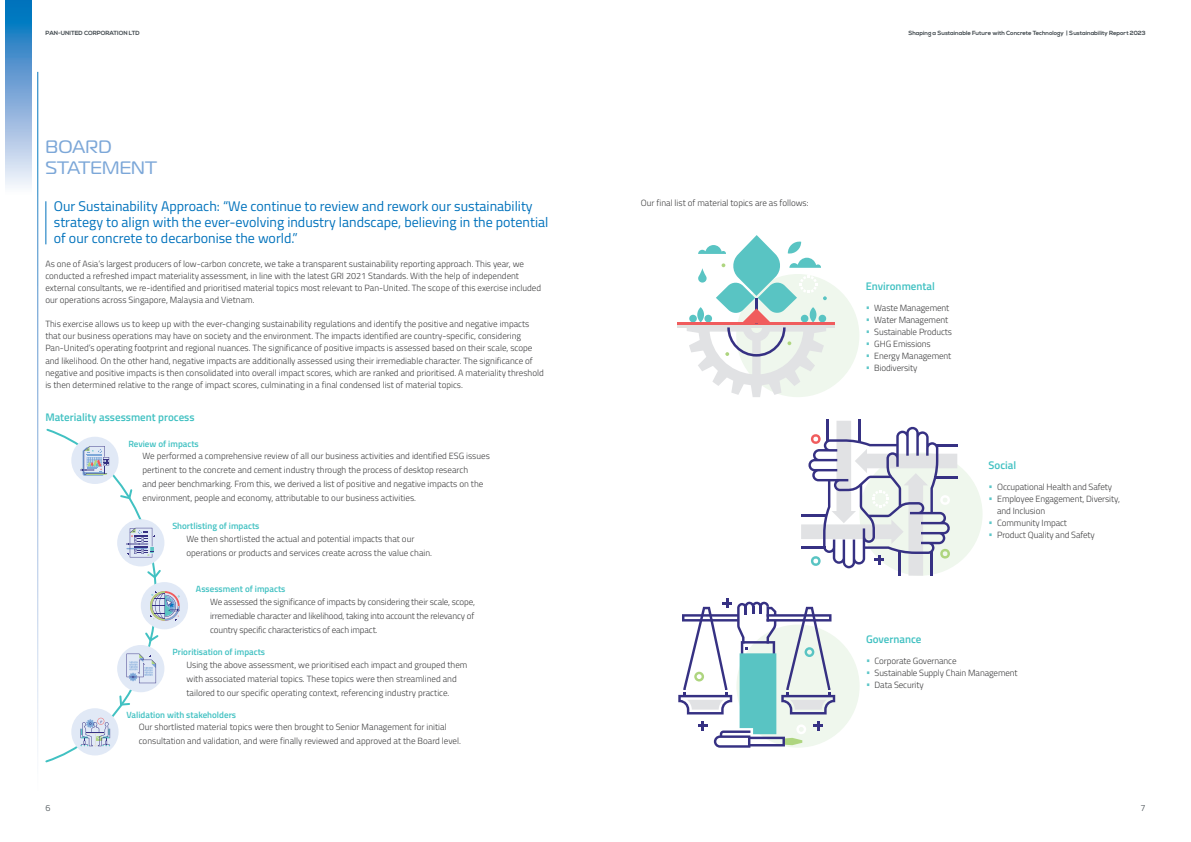
<style>
.page{position:relative;width:1191px;height:842px;background:#fff}
.page>*{position:absolute;margin:0;border:0;box-sizing:border-box;transform-origin:0 0}
.t1{font:18px "Magistral";letter-spacing:.01em;color:#7ca7d8}
.t2{font:14px/16px "Titillium Web";color:#0072bc}
.t3{font:600 11px "Titillium Web";color:#41c1c2}
.t4{font:300 9px/12px "Titillium Web";color:#3e3e3f}
.t5{font:600 9px "Titillium Web";color:#41c1c2}
.t6{font:300 9px "Titillium Web";color:#41494e}
.t7{font:700 6px "Nexa";letter-spacing:-.005em;color:#41494e}
.s1{color:#5dc6c8}
</style>
<div class="page">
<hr style="left:45px;top:201px;width:1px;height:43px;background:#0072bc">
<svg style="left:6px;top:0;width:26px;height:188px;background:#77abd8"></svg>
<div style="left:141px;top:582px;width:47px;height:47px;background:#e1e9f6;border-radius:50%"></div>
<svg style="left:45px;top:428px;width:135px;height:335px"></svg>
<div style="left:736px;top:274px;width:123px;height:123px;background:#eff7ed;border-radius:50%"></div>
<div style="left:859px;top:452px;width:123px;height:124px;background:#eff7ed;border-radius:50%"></div>
<div style="left:736px;top:624px;width:123px;height:124px;background:#eff7ed;border-radius:50%"></div>
<svg style="left:678px;top:598px;width:157px;height:150px"></svg>
<hr style="left:858px;top:419px;width:3px;height:24px;background:#363183">
<hr style="left:826px;top:419px;width:3px;height:22px;background:#363183">
<hr style="left:934px;top:476px;width:24px;height:3px;background:#363183">
<hr style="left:936px;top:444px;width:22px;height:3px;background:#363183">
<svg style="left:801px;top:421px;width:156px;height:155px"></svg>
<div style="left:678px;top:322px;width:157px;height:5px;background:#e0e1df"></div>
<hr style="left:678px;top:322px;width:157px;height:3px;background:#f05c5d">
<svg style="left:686px;top:235px;width:141px;height:162px"></svg>
<p class="t7" style="left:45px;top:29px;width:96px">PAN-UNITED CORPORATION LTD</p>
<p class="t7" style="left:908px;top:29px;width:239px">Shaping a Sustainable Future with Concrete Technology | Sustainability Report 2023</p>
<p class="t1" style="left:45px;top:136px;width:68px">BOARD</p>
<p class="t1" style="left:45px;top:157px;width:113px">STATEMENT</p>
<p class="t2" style="left:54px;top:198px;width:496px">Our Sustainability Approach: “We continue to review and rework our sustainability strategy to align with the ever-evolving industry landscape, believing in the potential of our concrete to decarbonise the world.”</p>
<p class="t4" style="left:45px;top:258px;width:497px">As one of Asia’s largest producers of low-carbon concrete, we take a transparent sustainability reporting approach. This year, we conducted a refreshed impact materiality assessment, in line with the latest GRI 2021 Standards. With the help of independent external consultants, we re-identified and prioritised material topics most relevant to Pan-United. The scope of this exercise included our operations across Singapore, Malaysia and Vietnam.</p>
<p class="t4" style="left:45px;top:318px;width:500px">This exercise allows us to keep up with the ever-changing sustainability regulations and identify the positive and negative impacts that our business operations may have on society and the environment. The impacts identified are country-specific, considering Pan-United’s operating footprint and regional nuances. The significance of positive impacts is assessed based on their scale, scope and likelihood. On the other hand, negative impacts are additionally assessed using their irremediable character. The significance of negative and positive impacts is then consolidated into overall impact scores, which are ranked and prioritised. A materiality threshold is then determined relative to the range of impact scores, culminating in a final condensed list of material topics.</p>
<p class="t3" style="left:45px;top:409px;width:151px">Materiality assessment process</p>
<p class="t4" style="left:143px;top:449px;width:349px;line-height:14px">We performed a comprehensive review of all our business activities and identified ESG issues pertinent to the concrete and cement industry through the process of desktop research<br>and peer benchmarking. From this, we derived a list of positive and negative impacts on the environment, people and economy, attributable to our business activities.</p>
<p class="t5" style="left:128px;top:437px;width:72px">Review of impacts</p>
<p class="t5" style="left:172px;top:519px;width:89px">Shortlisting of impacts</p>
<p class="t4" style="left:186px;top:531px;width:247px;line-height:14px">We then shortlisted the actual and potential impacts that our operations or products and services create across the value chain.</p>
<p class="t5" style="left:196px;top:582px;width:91px">Assessment of impacts</p>
<p class="t4" style="left:210px;top:594px;width:266px;line-height:14px;text-align:justify">We assessed the significance of impacts by considering their scale, scope, irremediable character and likelihood, taking into account the relevancy of country specific characteristics of each impact.</p>
<p class="t5" style="left:173px;top:645px;width:94px">Prioritisation of impacts</p>
<p class="t4" style="left:186px;top:657px;width:282px;line-height:14px">Using the above assessment, we prioritised each impact and grouped them with associated material topics. These topics were then streamlined and tailored to our specific operating context, referencing industry practice.</p>
<p class="t5" style="left:126px;top:708px;width:111px">Validation with stakeholders</p>
<p class="t4" style="left:139px;top:719px;width:324px;line-height:14px">Our shortlisted material topics were then brought to Senior Management for initial consultation and validation, and were finally reviewed and approved at the Board level.</p>
<p class="t4" style="left:641px;top:196px;width:169px">Our final list of material topics are as follows:</p>
<p class="t3" style="left:865px;top:278px;width:70px">Environmental</p>
<p class="t4" style="left:865px;top:302px;width:85px"><span class="s1">•</span> Waste Management</p>
<p class="t4" style="left:865px;top:314px;width:84px"><span class="s1">•</span> Water Management</p>
<p class="t4" style="left:865px;top:326px;width:88px"><span class="s1">•</span> Sustainable Products</p>
<p class="t4" style="left:865px;top:338px;width:66px"><span class="s1">•</span> GHG Emissions</p>
<p class="t4" style="left:865px;top:350px;width:87px"><span class="s1">•</span> Energy Management</p>
<p class="t4" style="left:865px;top:362px;width:53px"><span class="s1">•</span> Biodiversity</p>
<p class="t3" style="left:988px;top:457px;width:29px">Social</p>
<p class="t4" style="left:988px;top:481px;width:125px"><span class="s1">•</span> Occupational Health and Safety</p>
<p class="t4" style="left:997px;top:493px;width:124px;text-indent:-9px"><span class="s1">•</span> Employee Engagement, Diversity, and Inclusion</p>
<p class="t4" style="left:988px;top:517px;width:80px"><span class="s1">•</span> Community Impact</p>
<p class="t4" style="left:988px;top:529px;width:108px"><span class="s1">•</span> Product Quality and Safety</p>
<p class="t3" style="left:866px;top:631px;width:57px">Governance</p>
<p class="t4" style="left:866px;top:655px;width:92px"><span class="s1">•</span> Corporate Governance</p>
<p class="t4" style="left:866px;top:667px;width:153px"><span class="s1">•</span> Sustainable Supply Chain Management</p>
<p class="t4" style="left:866px;top:679px;width:59px"><span class="s1">•</span> Data Security</p>
<p class="t6" style="left:45px;top:801px;width:7px">6</p>
<p class="t6" style="left:1140px;top:801px;width:7px">7</p>
</div>
